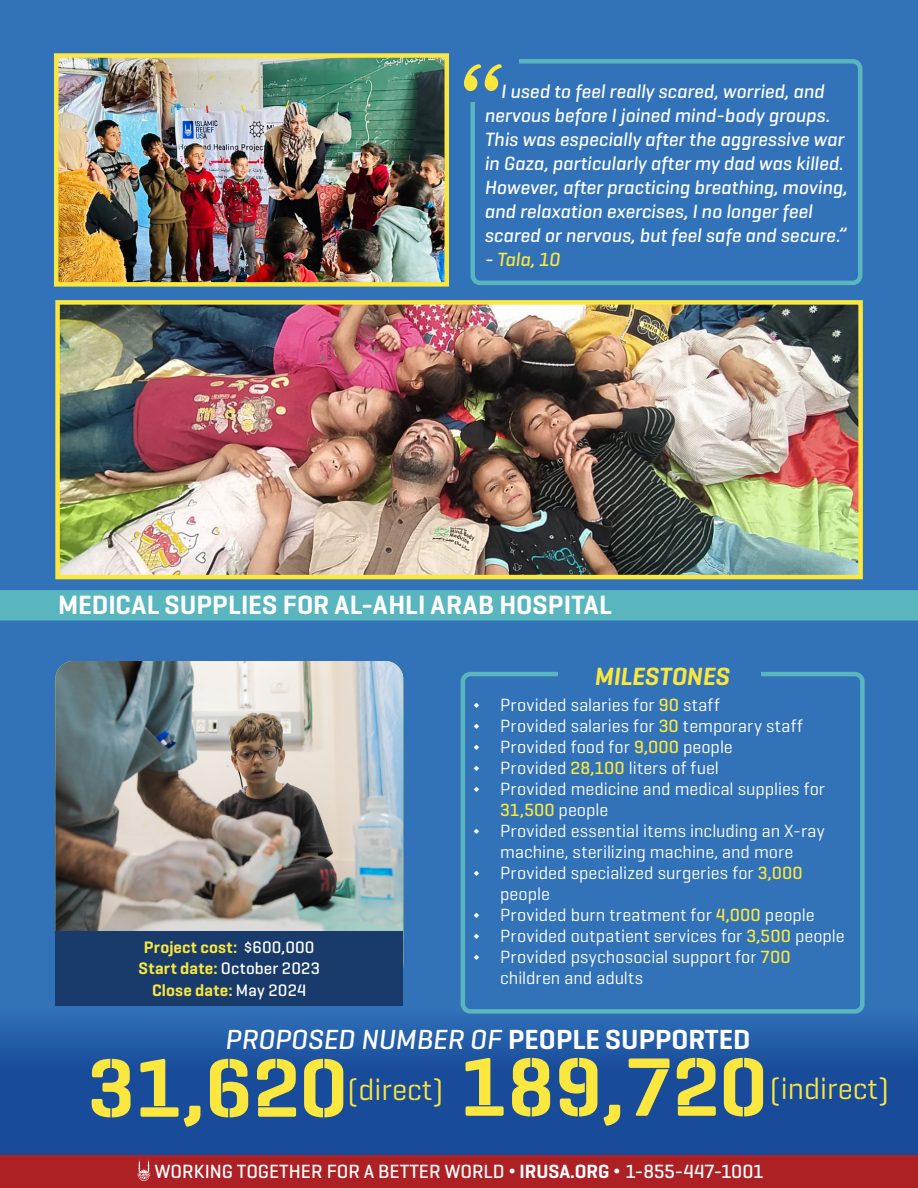
<style>
.page{position:relative;width:918px;height:1188px;background:#3172b9}
.page>*{position:absolute;margin:0;border:0;box-sizing:border-box;transform-origin:0 0}
.t1{font:150px "Agenda King";color:#fbe73e}
.t2{font:600 84.3px "Geogrotesque Stencil A";color:#fbe73e}
.t3{font:30.75px "Geogrotesque Stencil A";color:#fbe73e}
.t4{font:italic 500 28.2px "Geogrotesque";color:#fff}
.t5{font:600 27px "Geogrotesque";letter-spacing:.005em;color:#fff}
.t6{font:italic 600 25.35px "Geogrotesque";letter-spacing:-.005em;color:#fbe73e}
.t7{font:italic 500 19.5px/24px "Geogrotesque";color:#fff}
.t8{font:500 19.5px "Geogrotesque";color:#fff}
.t9{font:italic 500 19.5px "Geogrotesque";color:#fbe73e}
.t10{font:18px/21px "Geogrotesque";color:#fff}
.t11{font:600 16.95px "Geogrotesque";letter-spacing:.01em;color:#fbe73e}
.t12{font:500 16.95px "Geogrotesque";letter-spacing:.01em;color:#fff}
.s1{color:#fff}
.s2{font-weight:500;color:#fbe73e}
.s3{font-weight:500;color:#fff}
.s4{font-weight:600;color:#fbe73e}
.s5{font-weight:600;font-style:normal}
.s6{font-family:"Arial";font-weight:400}
.s7{font-weight:600}
</style>
<div class="page">
<svg style="left:0;top:691px;width:918px;height:464px"></svg>
<div style="left:0;top:1155px;width:918px;height:33px;background:#ad2024"></div>
<svg style="left:138px;top:1160px;width:12px;height:21px"></svg>
<img style="left:60px;top:305px;width:798px;height:269px">
<div style="left:55px;top:300px;width:808px;height:279px;border:4px solid #fbe73e"></div>
<img style="left:59px;top:58px;width:385px;height:224px">
<div style="left:54px;top:53px;width:395px;height:234px;border:4px solid #fbe73e"></div>
<img style="left:55px;top:661px;width:348px;height:270px">
<div style="left:461px;top:672px;width:404px;height:342px;border:4px solid #59b5be;border-radius:8px"></div>
<div style="left:558px;top:657px;width:203px;height:32px;background:#3172b9"></div>
<div style="left:0;top:590px;width:918px;height:31px;background:#59b5be"></div>
<div style="left:55px;top:931px;width:348px;height:74px;background:#183b6c"></div>
<div style="left:470px;top:59px;width:392px;height:226px;border:4px solid #59b5be;border-radius:8px"></div>
<div style="left:453px;top:48px;width:66px;height:54px;background:#3172b9"></div>
<p class="t1" style="left:478px;top:23px;width:36px">“</p>
<p class="t7" style="left:485px;top:79px;width:364px;text-indent:16px">I used to feel really scared, worried, and nervous before I joined mind-body groups.<br>This was especially after the aggressive war in Gaza, particularly after my dad was killed.<br>However, after practicing breathing, moving, and relaxation exercises, I no longer feel scared or nervous, but feel safe and secure.”</p>
<p class="t9" style="left:485px;top:247px;width:77px"><span class="s1">-</span> Tala, 10</p>
<p class="t5" style="left:58px;top:588px;width:555px">MEDICAL SUPPLIES FOR AL-AHLI ARAB HOSPITAL</p>
<p class="t6" style="left:595px;top:661px;width:136px">MILESTONES</p>
<p class="t10" style="left:473px;top:694px;width:248px">◊ Provided salaries for <span class="s2">90</span> staff</p>
<p class="t10" style="left:473px;top:715px;width:331px">◊ Provided salaries for <span class="s2">30</span> temporary staff</p>
<p class="t10" style="left:473px;top:736px;width:261px">◊ Provided food for <span class="s2">9,000</span> people</p>
<p class="t10" style="left:473px;top:757px;width:247px">◊ Provided <span class="s2">28,100</span> liters of fuel</p>
<p class="t10" style="left:500px;top:778px;width:326px;text-indent:-27px">◊ Provided medicine and medical supplies for<br><span class="s2">31,500</span> people</p>
<p class="t10" style="left:473px;top:820px;width:353px;text-align:center">◊ Provided essential items including an X-ray machine, sterilizing machine, and more</p>
<p class="t10" style="left:500px;top:862px;width:304px;text-indent:-27px">◊ Provided specialized surgeries for <span class="s2">3,000 </span>people</p>
<p class="t10" style="left:473px;top:904px;width:343px">◊ Provided burn treatment for <span class="s2">4,000</span> people</p>
<p class="t10" style="left:473px;top:925px;width:373px">◊ Provided outpatient services for <span class="s2">3,500</span> people</p>
<p class="t10" style="left:500px;top:946px;width:292px;text-indent:-27px">◊ Provided psychosocial support for <span class="s2">700 </span>children and adults</p>
<p class="t11" style="left:144px;top:937px;width:172px">Project cost: <span class="s3">$600,000</span></p>
<p class="t12" style="left:139px;top:958px;width:183px"><span class="s4">Start date:</span> October 2023</p>
<p class="t11" style="left:152px;top:979px;width:156px">Close date: <span class="s3">May 2024</span></p>
<p class="t4" style="left:226px;top:1022px;width:526px">PROPOSED NUMBER OF <span class="s5">PEOPLE SUPPORTED</span></p>
<p class="t2" style="left:88px;top:1035px;width:261px">31,620</p>
<p class="t3" style="left:348px;top:1070px;width:97px">(direct)</p>
<p class="t2" style="left:460px;top:1034px;width:309px">189,720</p>
<p class="t3" style="left:770px;top:1069px;width:121px">(indirect)</p>
<p class="t8" style="left:155px;top:1159px;width:610px">WORKING TOGETHER FOR A BETTER WORLD <span class="s6">•</span> <span class="s7">IRUSA.ORG</span> <span class="s6">•</span> 1-855-447-1001</p>
</div>
